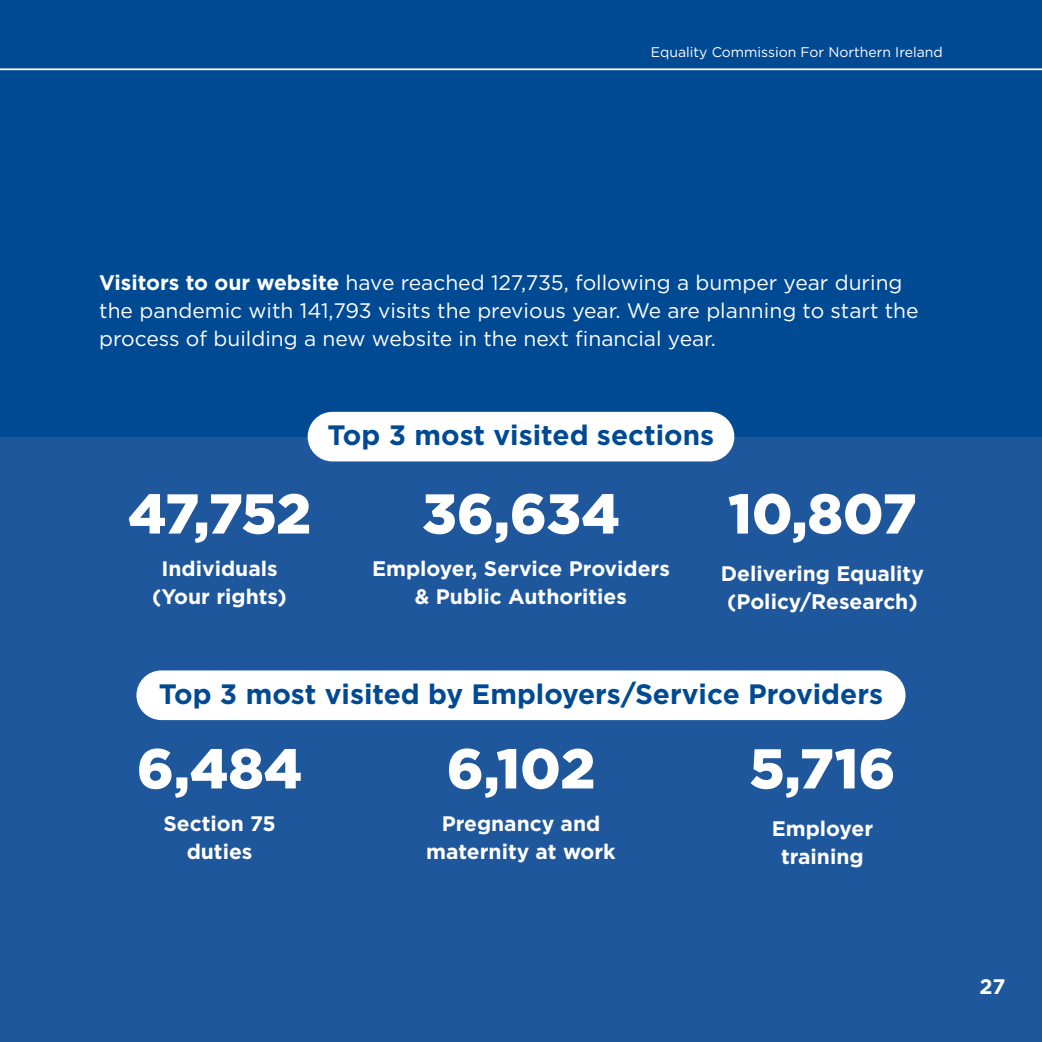
<style>
.page{position:relative;width:1042px;height:1042px;background:#fff}
.page>*{position:absolute;margin:0;border:0;box-sizing:border-box;transform-origin:0 0}
.P_-_Body{font:900 56px "Gotham";color:#fff}
.H2_-_Head{font:700 28px "Gotham";color:#004a93}
.P_-_Body-2{font:21px/28px "Gotham";color:#fff}
.P_-_Body-3{font:700 21px/28px "Gotham";color:#fff;text-align:center}
.t1{font:14px "Gotham";color:#fff}
.s1{font-weight:700}
</style>
<div class="page">
<div style="left:0;top:437px;width:1042px;height:605px;background:#1f579d"></div>
<div style="left:0;top:0;width:1042px;height:437px;background:#004a93"></div>
<div style="left:308px;top:412px;width:426px;height:49px;background:#fff;border-radius:25px"></div>
<div style="left:136px;top:670px;width:769px;height:50px;background:#fff;border-radius:25px"></div>
<hr style="left:0;top:68px;width:1042px;height:2px;background:#fff">
<p class="t1" style="left:651px;top:43px;width:293px">Equality Commission For Northern Ireland</p>
<p class="P_-_Body-2" style="left:99px;top:268px;width:821px"><span class="s1">Visitors to our website</span> have reached 127,735, following a bumper year during the pandemic with 141,793 visits the previous year. We are planning to start the process of building a new website in the next financial year.</p>
<p class="P_-_Body" style="left:128px;top:475px;width:185px">47,752</p>
<p class="P_-_Body-3" style="left:152px;top:555px;width:136px">Individuals (Your rights)</p>
<h2 class="H2_-_Head" style="left:328px;top:417px;width:388px">Top 3 most visited sections</h2>
<p class="P_-_Body" style="left:422px;top:475px;width:199px">36,634</p>
<p class="P_-_Body-3" style="left:372px;top:555px;width:299px">Employer, Service Providers &amp; Public Authorities</p>
<p class="P_-_Body" style="left:728px;top:475px;width:190px">10,807</p>
<p class="P_-_Body-3" style="left:721px;top:560px;width:205px;text-align:left">Delivering Equality (Policy/Research)</p>
<h2 class="H2_-_Head" style="left:159px;top:675px;width:726px">Top 3 most visited by Employers/Service Providers</h2>
<p class="P_-_Body" style="left:137px;top:730px;width:167px">6,484</p>
<p class="P_-_Body-3" style="left:163px;top:810px;width:114px">Section 75 duties</p>
<p class="P_-_Body" style="left:447px;top:730px;width:150px">6,102</p>
<p class="P_-_Body-3" style="left:426px;top:810px;width:191px">Pregnancy and maternity at work</p>
<p class="P_-_Body" style="left:749px;top:730px;width:147px">5,716</p>
<p class="P_-_Body-3" style="left:771px;top:815px;width:103px">Employer training</p>
<p class="P_-_Body-3" style="left:979px;top:972px;width:27px">27</p>
</div>
